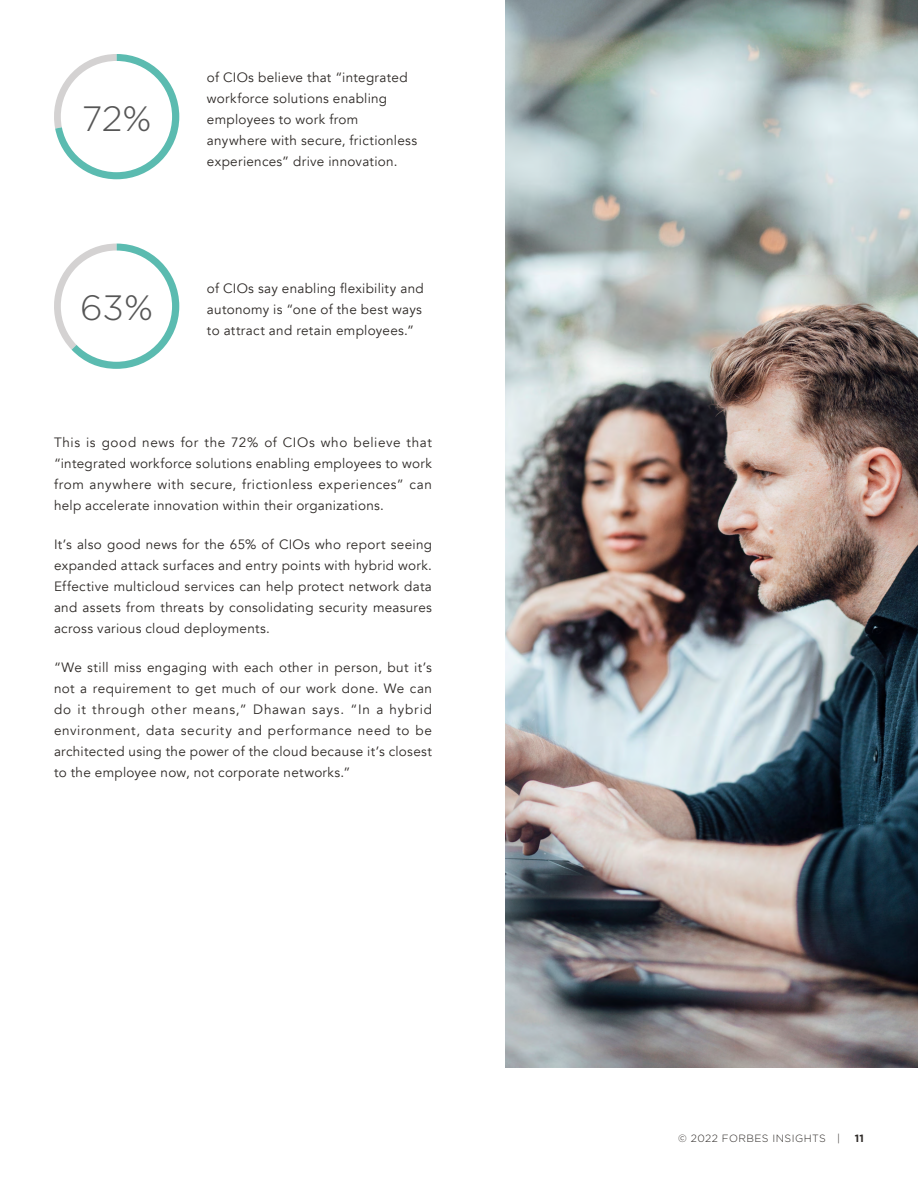
<style>
.page{position:relative;width:918px;height:1188px;background:#fff}
.page>*{position:absolute;margin:0;border:0;box-sizing:border-box;transform-origin:0 0}
.t1{font:300 35.25px "Gotham";color:#565656}
.t2{font:13.5px/21px "Avenir";letter-spacing:.02em;color:#2d2926;text-align:justify}
.t3{font:300 10.5px "Gotham";letter-spacing:.04em;color:#2d2926}
.t4{font:700 10.5px "Gotham";color:#2d2926}
</style>
<div class="page">
<svg style="left:54px;top:244px;width:125px;height:125px"></svg>
<div style="left:61px;top:251px;width:111px;height:111px;background:#fff;border-radius:50%"></div>
<svg style="left:54px;top:54px;width:125px;height:125px"></svg>
<div style="left:61px;top:61px;width:111px;height:111px;background:#fff;border-radius:50%"></div>
<img style="left:506px;top:0;width:412px;height:1067px">
<h1 class="t1" style="left:82px;top:96px;width:71px">72%</h1>
<h1 class="t1" style="left:80px;top:286px;width:74px">63%</h1>
<p class="t2" style="left:207px;top:68px;width:212px;text-align:left">of CIOs believe that “integrated workforce solutions enabling employees to work from anywhere with secure, frictionless experiences” drive innovation.</p>
<p class="t2" style="left:207px;top:278px;width:218px;text-align:left">of CIOs say enabling flexibility and autonomy is “one of the best ways to attract and retain employees.”</p>
<p class="t2" style="left:54px;top:432px;width:380px">This is good news for the 72% of CIOs who believe that “integrated workforce solutions enabling employees to work from anywhere with secure, frictionless experiences” can help accelerate innovation within their organizations.</p>
<p class="t2" style="left:54px;top:534px;width:380px">It’s also good news for the 65% of CIOs who report seeing expanded attack surfaces and entry points with hybrid work.<br>Effective multicloud services can help protect network data and assets from threats by consolidating security measures across various cloud deployments.</p>
<p class="t2" style="left:54px;top:657px;width:380px">“We still miss engaging with each other in person, but it’s not a requirement to get much of our work done. We can do it through other means,” Dhawan says. “In a hybrid environment, data security and performance need to be architected using the power of the cloud because it’s closest to the employee now, not corporate networks.”</p>
<p class="t3" style="left:678px;top:1132px;width:163px">© 2022 FORBES INSIGHTS |</p>
<p class="t4" style="left:855px;top:1132px;width:11px">11</p>
</div>
